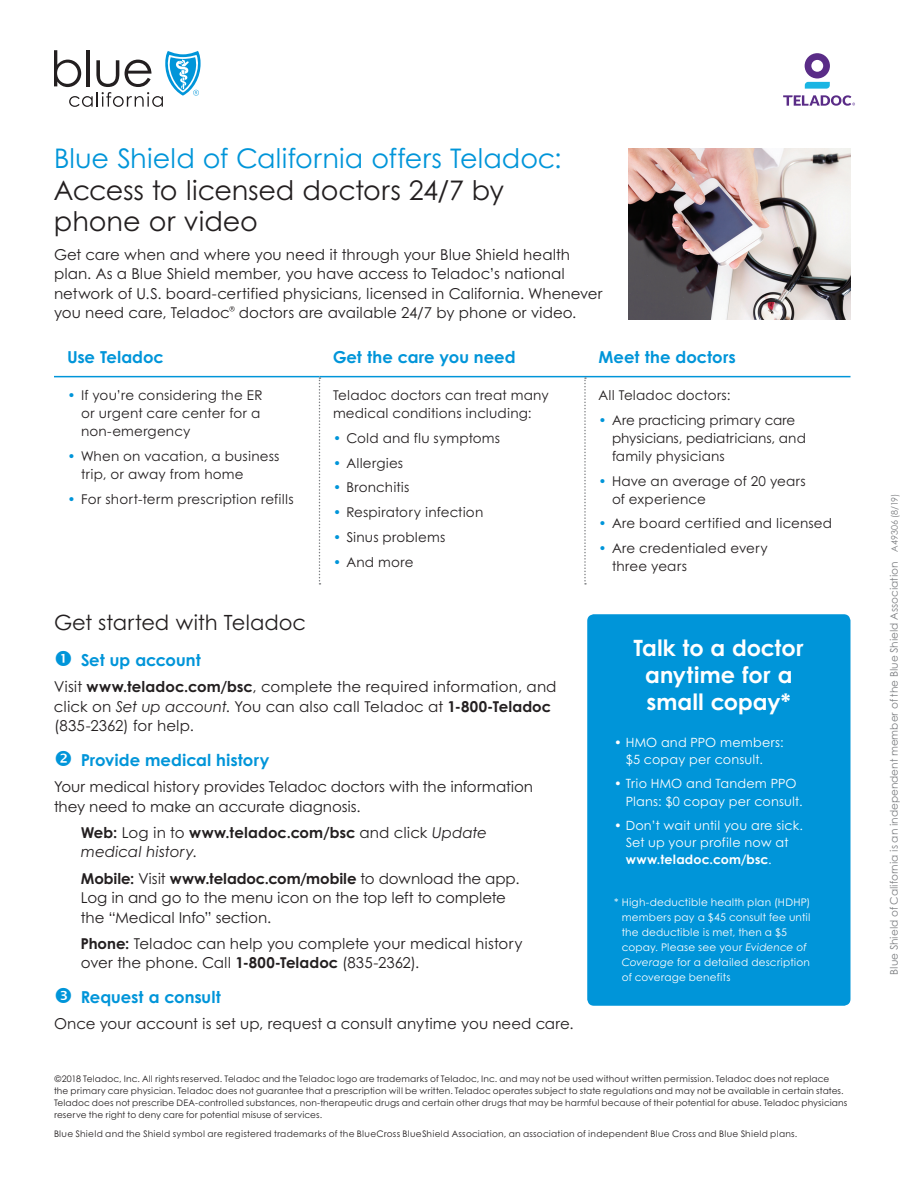
<style>
.page{position:relative;width:918px;height:1188px;background:#fff}
.page>*{position:absolute;margin:0;border:0;box-sizing:border-box;transform-origin:0 0}
.t1{font:27px/31.5px "Century Gothic B";letter-spacing:-.005em;color:#231f20}
.t2{font:27px "Century Gothic B";letter-spacing:-.005em;color:#0095d9}
.t3{font:700 22.5px/27px "Century Gothic B";color:#fff;text-align:center}
.t4{font:21px "Century Gothic B";letter-spacing:-.005em;color:#231f20}
.t5{font:700 16.5px "Century Gothic B";letter-spacing:.005em;color:#0095d9}
.t6{font:15px/19.5px "Century Gothic B";color:#231f20}
.t7{font:700 15px/19.5px "Century Gothic B";letter-spacing:.01em;color:#231f20}
.t8{font:13.5px/18px "Century Gothic B";letter-spacing:.01em;color:#231f20}
.t9{font:12.75px/17.2px "Century Gothic B";letter-spacing:.015em;color:#fff}
.t10{font:10.5px/15px "Century Gothic B";letter-spacing:.015em;color:#fff}
.t11{font:10.5px "Century Gothic B";color:#7e8083}
.t12{font:9px/12px "Century Gothic B";letter-spacing:.01em;color:#231f20}
.s1{color:#0095d9}
.s2{font-weight:700}
.s3{font-style:italic}
.s4{font-weight:400}
.s5{font-weight:400;font-style:italic}
.s6{font-size:9px}
</style>
<div class="page">
<hr style="left:54px;top:376px;width:266px;height:1px;background:#0095d9">
<hr style="left:320px;top:376px;width:265px;height:1px;background:#0095d9">
<hr style="left:585px;top:376px;width:265px;height:1px;background:#0095d9">
<svg style="left:319px;top:377px;width:2px;height:208px"></svg>
<svg style="left:584px;top:377px;width:2px;height:208px"></svg>
<svg style="left:229px;top:306px;width:6px;height:5px"></svg>
<svg style="left:805px;top:53px;width:25px;height:36px"></svg>
<svg style="left:783px;top:95px;width:72px;height:11px"></svg>
<div style="left:587px;top:614px;width:263px;height:392px;background:#0095d9;border-radius:7px"></div>
<img style="left:629px;top:148px;width:221px;height:172px">
<svg style="left:54px;top:50px;width:147px;height:57px"></svg>
<h1 class="t2" style="left:54px;top:142px;width:509px">Blue Shield of California offers Teladoc:</h1>
<h1 class="t1" style="left:54px;top:174px;width:452px">Access to licensed doctors 24/7 by phone or video</h1>
<p class="t6" style="left:54px;top:244px;width:550px">Get care when and where you need it through your Blue Shield health plan. As a Blue Shield member, you have access to Teladoc’s national network of U.S. board-certified physicians, licensed in California. Whenever you need care, Teladoc doctors are available 24/7 by phone or video.</p>
<p class="t5" style="left:68px;top:347px;width:97px">Use Teladoc</p>
<p class="t5" style="left:333px;top:347px;width:184px">Get the care you need</p>
<p class="t5" style="left:599px;top:347px;width:139px">Meet the doctors</p>
<p class="t8" style="left:81px;top:386px;width:183px;text-indent:-14px"><span class="s1">•</span> If you’re considering the ER or urgent care center for a non-emergency</p>
<p class="t8" style="left:81px;top:447px;width:200px;text-indent:-14px"><span class="s1">•</span> When on vacation, a business trip, or away from home</p>
<p class="t8" style="left:68px;top:490px;width:228px"><span class="s1">•</span> For short-term prescription refills</p>
<p class="t8" style="left:599px;top:386px;width:134px">All Teladoc doctors:</p>
<p class="t8" style="left:612px;top:411px;width:195px;text-indent:-14px"><span class="s1">•</span> Are practicing primary care physicians, pediatricians, and family physicians</p>
<p class="t8" style="left:612px;top:471px;width:195px;text-indent:-14px"><span class="s1">•</span> Have an average of 20 years of experience</p>
<p class="t8" style="left:599px;top:514px;width:235px"><span class="s1">•</span> Are board certified and licensed</p>
<p class="t8" style="left:612px;top:539px;width:157px;text-indent:-14px"><span class="s1">•</span> Are credentialed every three years</p>
<p class="t8" style="left:333px;top:386px;width:217px">Teladoc doctors can treat many medical conditions including:</p>
<p class="t8" style="left:333px;top:429px;width:169px"><span class="s1">•</span> Cold and flu symptoms</p>
<p class="t8" style="left:333px;top:453px;width:72px"><span class="s1">•</span> Allergies</p>
<p class="t8" style="left:333px;top:478px;width:78px"><span class="s1">•</span> Bronchitis</p>
<p class="t8" style="left:333px;top:503px;width:152px"><span class="s1">•</span> Respiratory infection</p>
<p class="t8" style="left:333px;top:528px;width:114px"><span class="s1">•</span> Sinus problems</p>
<p class="t8" style="left:333px;top:552px;width:82px"><span class="s1">•</span> And more</p>
<h3 class="t4" style="left:54px;top:609px;width:253px">Get started with Teladoc</h3>
<p class="t5" style="left:81px;top:650px;width:122px">Set up account</p>
<p class="t6" style="left:54px;top:677px;width:504px">Visit <span class="s2">www.teladoc.com/bsc</span>, complete the required information, and click on <span class="s3">Set up account</span>. You can also call Teladoc at <span class="s2">1-800-Teladoc </span>(835-2362) for help.</p>
<p class="t5" style="left:81px;top:750px;width:190px">Provide medical history</p>
<p class="t6" style="left:54px;top:777px;width:481px">Your medical history provides Teladoc doctors with the information they need to make an accurate diagnosis.</p>
<p class="t7" style="left:81px;top:822px;width:407px">Web: <span class="s4">Log in to</span> www.teladoc.com/bsc <span class="s4">and click</span> <span class="s5">Update medical history</span><span class="s4">.</span></p>
<p class="t6" style="left:81px;top:868px;width:440px"><span class="s2">Mobile:</span> Visit <span class="s2">www.teladoc.com/mobile</span> to download the app.<br>Log in and go to the menu icon on the top left to complete the “Medical Info” section.</p>
<p class="t6" style="left:81px;top:933px;width:443px"><span class="s2">Phone:</span> Teladoc can help you complete your medical history over the phone. Call <span class="s2">1-800-Teladoc</span> (835-2362).</p>
<p class="t5" style="left:81px;top:987px;width:142px">Request a consult</p>
<p class="t6" style="left:54px;top:1014px;width:521px">Once your account is set up, request a consult anytime you need care.</p>
<h2 class="t3" style="left:634px;top:633px;width:172px">Talk to a doctor anytime for a small copay*</h2>
<p class="t9" style="left:626px;top:734px;width:159px;text-indent:-11px">• HMO and PPO members: $5 copay per consult.</p>
<p class="t9" style="left:626px;top:775px;width:178px;text-indent:-11px">• Trio HMO and Tandem PPO<br>Plans: $0 copay per consult.</p>
<p class="t9" style="left:626px;top:816px;width:179px;text-indent:-11px">• Don’t wait until you are sick.<br>Set up your profile now at <span class="s2">www.teladoc.com/bsc</span>.</p>
<p class="t10" style="left:622px;top:895px;width:190px;text-indent:-7px">* High-deductible health plan (HDHP) members pay a $45 consult fee until the deductible is met, then a $5 copay. Please see your <span class="s3">Evidence of<br>Coverage</span> for a detailed description of coverage benefits</p>
<p class="t12" style="left:54px;top:1073px;width:795px">©2018 Teladoc, Inc. All rights reserved. Teladoc and the Teladoc logo are trademarks of Teladoc, Inc. and may not be used without written permission. Teladoc does not replace<br>the primary care physician. Teladoc does not guarantee that a prescription will be written. Teladoc operates subject to state regulations and may not be available in certain states.<br>Teladoc does not prescribe DEA-controlled substances, non-therapeutic drugs and certain other drugs that may be harmful because of their potential for abuse. Teladoc physicians reserve the right to deny care for potential misuse of services.</p>
<p class="t12" style="left:54px;top:1128px;width:745px">Blue Shield and the Shield symbol are registered trademarks of the BlueCross BlueShield Association, an association of independent Blue Cross and Blue Shield plans.</p>
<p class="t11" style="left:888px;top:975px;width:482px;rotate:-90deg">Blue Shield of California is an independent member of the Blue Shield Association <span class="s6">A49306 (8/19)</span></p>
</div>
